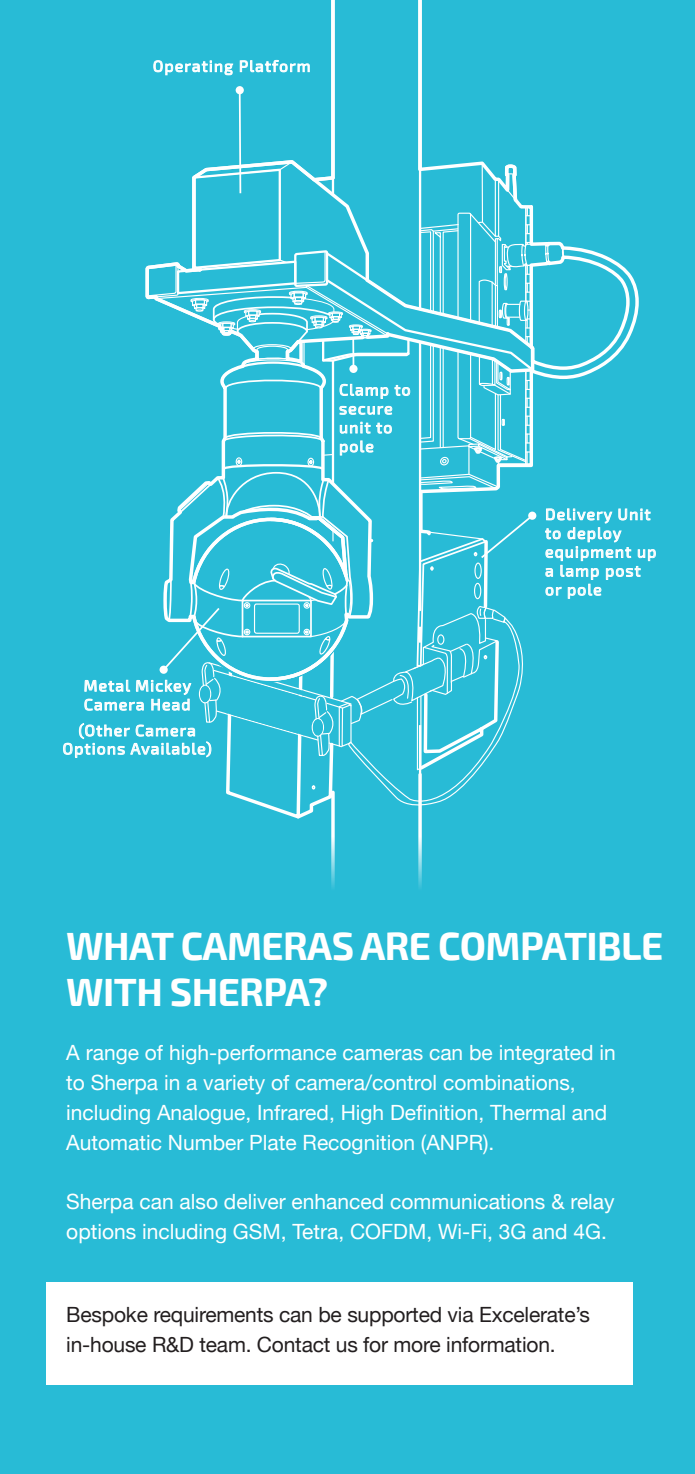
<style>
.page{position:relative;width:695px;height:1474px;background:#fff}
.page>*{position:absolute;margin:0;border:0;box-sizing:border-box;transform-origin:0 0}
.t1{font:700 38.5px/46.2px "Exo 2";letter-spacing:-.015em;color:#fff}
.t2{font:21px/29.8px "Helvetica Neue";color:#fff}
.t3{font:21px/29.8px "Helvetica Neue";letter-spacing:-.01em;color:#231f20}
.t4{font:15.75px/18.9px "Exo 2";letter-spacing:.075em;color:#fff}
</style>
<div class="page">
<div style="left:0;top:0;width:694px;height:1473px;background:#28bbd6"></div>
<div style="left:46px;top:1282px;width:586px;height:102px;background:#fff"></div>
<svg style="left:63px;top:0;width:593px;height:821px"></svg>
<p class="t4" style="left:84px;top:676px;width:109px">Metal Mickey<br>Camera Head</p>
<p class="t4" style="left:63px;top:721px;width:150px;line-height:18.2px;text-align:center">(Other Camera<br>Options Available)</p>
<p class="t4" style="left:339px;top:381px;width:73px">Clamp to secure unit to pole</p>
<p class="t4" style="left:545px;top:505px;width:113px">Delivery Unit to deploy equipment up a lamp post or pole</p>
<h1 class="t1" style="left:66px;top:924px;width:598px">WHAT CAMERAS ARE COMPATIBLE<br>WITH SHERPA?</h1>
<p class="t2" style="left:66px;top:1039px;width:551px">A range of high-performance cameras can be integrated in to Sherpa in a variety of camera/control combinations, including Analogue, Infrared, High Definition, Thermal and Automatic Number Plate Recognition (ANPR).</p>
<p class="t2" style="left:66px;top:1187px;width:550px">Sherpa can also deliver enhanced communications &amp; relay options including GSM, Tetra, COFDM, Wi-Fi, 3G and 4G.</p>
<p class="t3" style="left:66px;top:1300px;width:525px">Bespoke requirements can be supported via Excelerate’s in-house R&amp;D team. Contact us for more information.</p>
</div>
